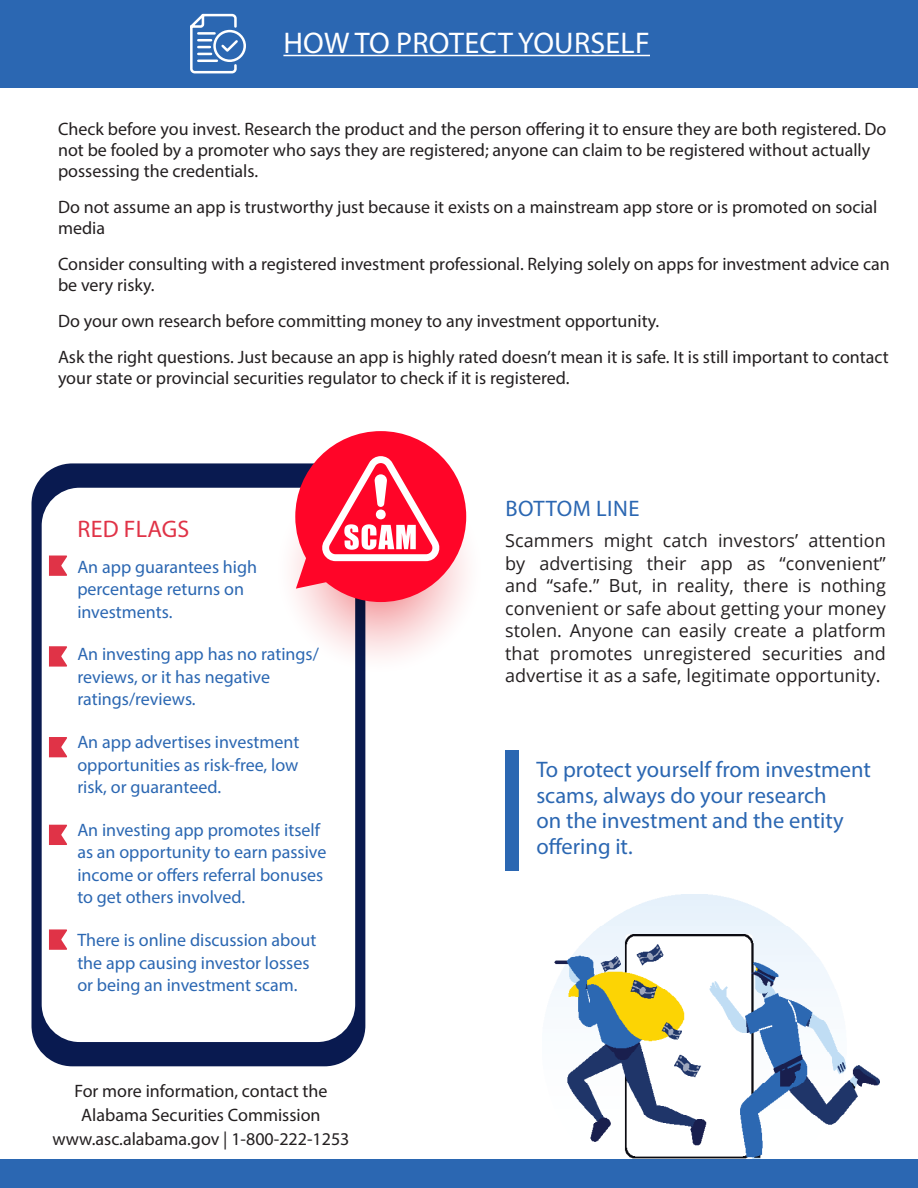
<style>
.page{position:relative;width:918px;height:1188px;background:#fff}
.page>*{position:absolute;margin:0;border:0;box-sizing:border-box;transform-origin:0 0}
.t1{font:30px "Myriad Pro";letter-spacing:.01em;color:#fff}
.t2{font:24px "Myriad Pro";letter-spacing:.01em;color:#e03347}
.Numbers{font:22.5px/25.5px "Myriad Pro";color:#2b67b2}
.Numbers-2{font:22.5px "Myriad Pro";letter-spacing:.02em;color:#2b67b2}
.t3{font:18px/21px "Myriad Pro";color:#231f20}
.Numbers-3{font:18px/22.5px "Myriad Pro";color:#2b67b2}
.Numbers-4{font:18px/22.5px "Open Sans";letter-spacing:.005em;color:#231f20;text-align:justify}
</style>
<div class="page">
<div style="left:0;top:0;width:918px;height:87px;background:#2b67b2"></div>
<div style="left:0;top:1159px;width:918px;height:29px;background:#2b67b2"></div>
<div style="left:32px;top:463px;width:333px;height:603px;background:#091a50;border-radius:41px"></div>
<div style="left:42px;top:488px;width:313px;height:554px;background:#fff;border-radius:38px"></div>
<svg style="left:276px;top:467px;width:206px;height:205px"></svg>
<svg style="left:295px;top:431px;width:171px;height:171px"></svg>
<svg style="left:49px;top:556px;width:18px;height:20px"></svg>
<svg style="left:49px;top:646px;width:18px;height:21px"></svg>
<svg style="left:49px;top:737px;width:18px;height:20px"></svg>
<svg style="left:49px;top:825px;width:18px;height:20px"></svg>
<svg style="left:49px;top:929px;width:18px;height:21px"></svg>
<img style="left:550px;top:895px;width:329px;height:264px">
<div style="left:505px;top:750px;width:13px;height:121px;background:#2b67b2"></div>
<svg style="left:190px;top:13px;width:56px;height:61px"></svg>
<hr style="left:283px;top:55px;width:367px;height:1px;background:#fff">
<h1 class="t1" style="left:283px;top:24px;width:368px">HOW TO PROTECT YOURSELF</h1>
<h1 class="t3" style="left:58px;top:118px;width:830px">Check before you invest. Research the product and the person offering it to ensure they are both registered. Do not be fooled by a promoter who says they are registered; anyone can claim to be registered without actually possessing the credentials.</h1>
<h1 class="t3" style="left:58px;top:196px;width:821px">Do not assume an app is trustworthy just because it exists on a mainstream app store or is promoted on social media</h1>
<h1 class="t3" style="left:58px;top:253px;width:833px">Consider consulting with a registered investment professional. Relying solely on apps for investment advice can be very risky.</h1>
<h1 class="t3" style="left:58px;top:310px;width:603px">Do your own research before committing money to any investment opportunity.</h1>
<h1 class="t3" style="left:58px;top:346px;width:832px">Ask the right questions. Just because an app is highly rated doesn’t mean it is safe. It is still important to contact your state or provincial securities regulator to check if it is registered.</h1>
<h1 class="t2" style="left:78px;top:514px;width:113px">RED FLAGS</h1>
<p class="Numbers-3" style="left:77px;top:555px;width:181px">An app guarantees high percentage returns on investments.</p>
<p class="Numbers-3" style="left:77px;top:643px;width:243px">An investing app has no ratings/ reviews, or it has negative ratings/reviews.</p>
<p class="Numbers-3" style="left:77px;top:731px;width:224px;text-align:justify">An app advertises investment opportunities as risk-free, low risk, or guaranteed.</p>
<p class="Numbers-3" style="left:77px;top:818px;width:251px">An investing app promotes itself as an opportunity to earn passive income or offers referral bonuses to get others involved.</p>
<p class="Numbers-3" style="left:77px;top:929px;width:240px">There is online discussion about the app causing investor losses or being an investment scam.</p>
<p class="t3" style="left:74px;top:1078px;width:254px;line-height:24px;text-align:center">For more information, contact the<br>Alabama Securities Commission</p>
<p class="t3" style="left:52px;top:1128px;width:299px">www.asc.alabama.gov | 1-800-222-1253</p>
<p class="Numbers-2" style="left:505px;top:494px;width:136px">BOTTOM LINE</p>
<p class="Numbers-4" style="left:505px;top:529px;width:382px">Scammers might catch investors’ attention by advertising their app as “convenient” and “safe.” But, in reality, there is nothing convenient or safe about getting your money stolen. Anyone can easily create a platform that promotes unregistered securities and advertise it as a safe, legitimate opportunity.</p>
<p class="Numbers" style="left:536px;top:756px;width:336px">To protect yourself from investment scams, always do your research<br>on the investment and the entity offering it.</p>
</div>
